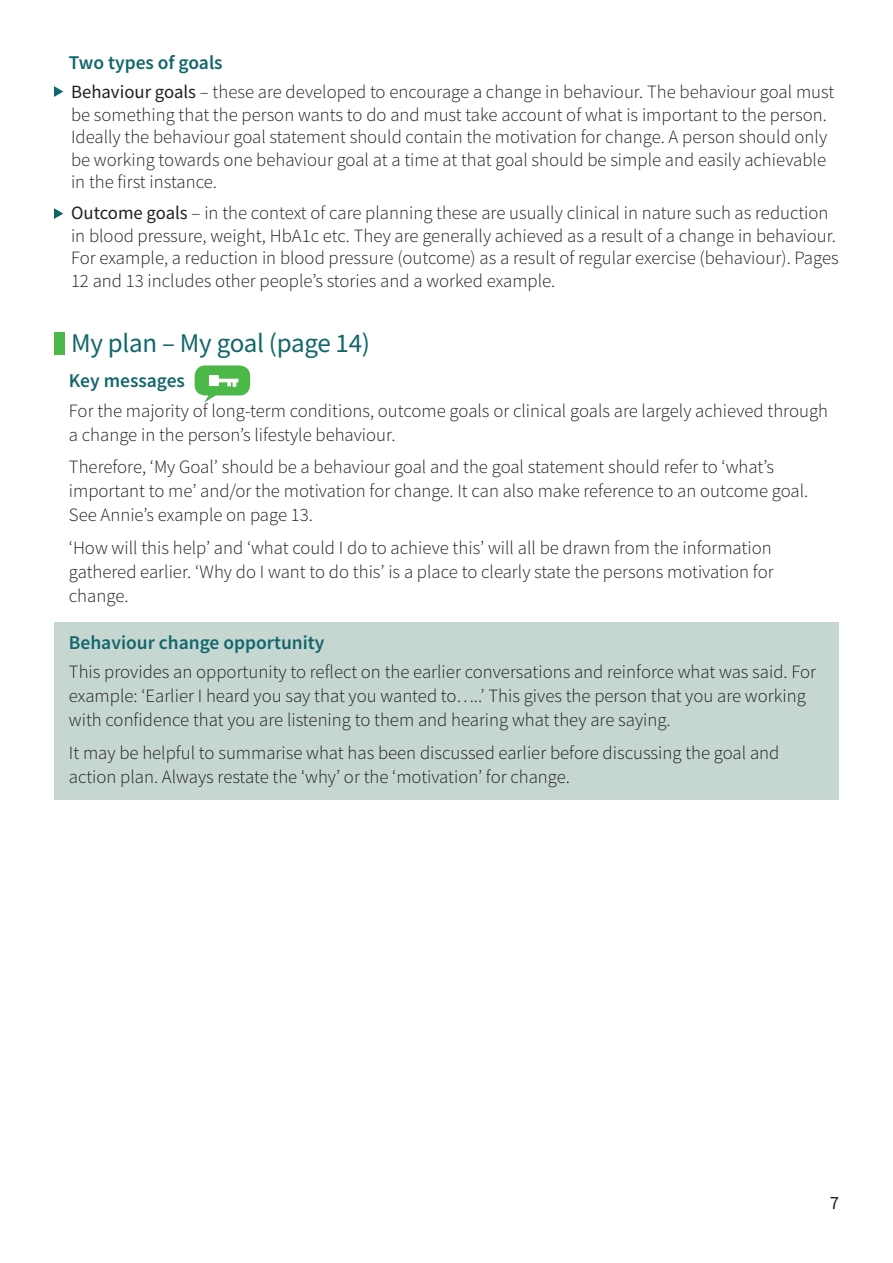
<style>
.page{position:relative;width:893px;height:1263px;background:#fff}
.page>*{position:absolute;margin:0;border:0;box-sizing:border-box;transform-origin:0 0}
.Heading_2_Indent{font:27px "Source Sans Pro";letter-spacing:-.01em;color:#11666b}
.Heading_3{font:600 19.5px "Source Sans Pro";color:#12666c}
.Body{font:300 18.75px/24px "Source Sans Pro";color:#231f20}
.Body_Indent{font:300 18.75px/22.5px "Source Sans Pro";color:#231f20}
.t1{font:18.75px "Source Sans Pro";color:#231f20}
.s1{font-weight:400}
</style>
<div class="page">
<div style="left:54px;top:622px;width:785px;height:178px;background:#c6d7d1"></div>
<svg style="left:54px;top:86px;width:9px;height:11px"></svg>
<svg style="left:54px;top:208px;width:9px;height:11px"></svg>
<div style="left:54px;top:332px;width:11px;height:22px;background:#4cb848"></div>
<div style="left:195px;top:365px;width:55px;height:30px;background:#4cb848;border-radius:11px"></div>
<svg style="left:204px;top:375px;width:34px;height:28px"></svg>
<p class="Heading_3" style="left:69px;top:49px;width:155px">Two types of goals</p>
<p class="Body_Indent" style="left:71px;top:81px;width:765px"><span class="s1">Behaviour goals</span> – these are developed to encourage a change in behaviour. The behaviour goal must be something that the person wants to do and must take account of what is important to the person.<br>Ideally the behaviour goal statement should contain the motivation for change. A person should only be working towards one behaviour goal at a time at that goal should be simple and easily achievable in the first instance.</p>
<p class="Body_Indent" style="left:71px;top:202px;width:769px"><span class="s1">Outcome goals</span> – in the context of care planning these are usually clinical in nature such as reduction in blood pressure, weight, HbA1c etc. They are generally achieved as a result of a change in behaviour.<br>For example, a reduction in blood pressure (outcome) as a result of regular exercise (behaviour). Pages 12 and 13 includes other people’s stories and a worked example.</p>
<p class="Heading_2_Indent" style="left:71px;top:326px;width:301px">My plan – My goal (page 14)</p>
<p class="Heading_3" style="left:69px;top:368px;width:118px">Key messages</p>
<p class="Body" style="left:69px;top:399px;width:761px">For the majority of long-term conditions, outcome goals or clinical goals are largely achieved through a change in the person’s lifestyle behaviour.</p>
<p class="Body" style="left:69px;top:455px;width:741px">Therefore, ‘My Goal’ should be a behaviour goal and the goal statement should refer to ‘what’s important to me’ and/or the motivation for change. It can also make reference to an outcome goal.<br>See Annie’s example on page 13.</p>
<p class="Body" style="left:69px;top:536px;width:706px;text-align:justify">‘How will this help’ and ‘what could I do to achieve this’ will all be drawn from the information gathered earlier. ‘Why do I want to do this’ is a place to clearly state the persons motivation for change.</p>
<p class="Heading_3" style="left:69px;top:630px;width:257px">Behaviour change opportunity</p>
<p class="Body" style="left:69px;top:660px;width:749px">This provides an opportunity to reflect on the earlier conversations and reinforce what was said. For example: ‘Earlier I heard you say that you wanted to…..’ This gives the person that you are working with confidence that you are listening to them and hearing what they are saying.</p>
<p class="Body" style="left:69px;top:741px;width:712px">It may be helpful to summarise what has been discussed earlier before discussing the goal and action plan. Always restate the ‘why’ or the ‘motivation’ for change.</p>
<p class="t1" style="left:830px;top:1191px;width:11px">7</p>
</div>
